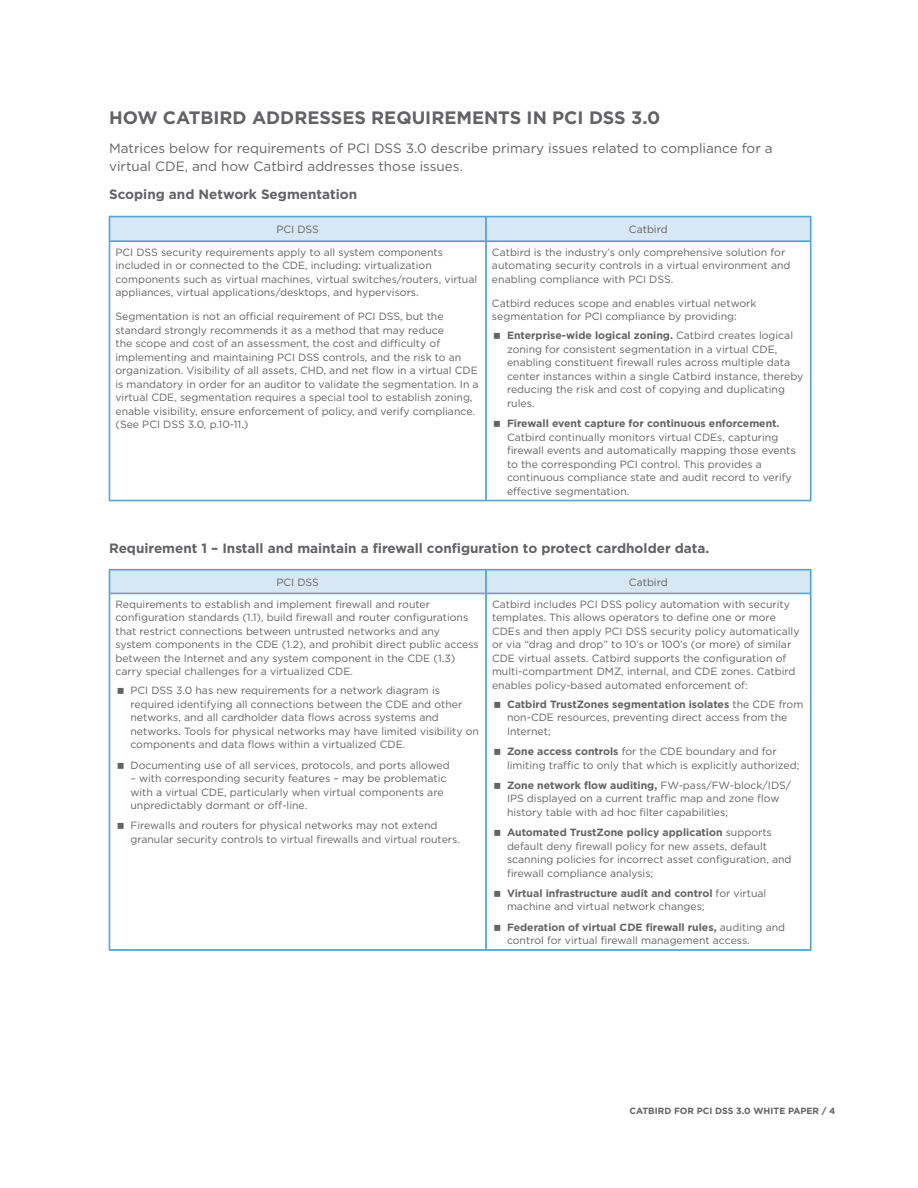
<style>
.page{position:relative;width:918px;height:1188px;background:#fff}
.page>*{position:absolute;margin:0;border:0;box-sizing:border-box;transform-origin:0 0}
.t1{font:700 18px "Gotham";color:#636265}
.t2{font:13.5px/18px "Gotham";color:#636265}
.t3{font:700 13.5px "Gotham";color:#636265}
.t4{font:10.5px/13.5px "Gotham";color:#636265}
.t5{font:700 10.5px "Gotham";color:#636265}
.t6{font:700 9px "Gotham";color:#636265}
.s1{font-weight:700}
</style>
<div class="page">
<svg style="left:109px;top:216px;width:703px;height:25px;background:#cbe1f0"></svg>
<hr style="left:110px;top:241px;width:376px;height:1px;background:#4aa0cf">
<hr style="left:109px;top:241px;width:1px;height:260px;background:#4aa0cf">
<hr style="left:110px;top:242px;width:1px;height:258px;background:#4aa0cf">
<hr style="left:486px;top:241px;width:324px;height:1px;background:#4aa0cf">
<hr style="left:485px;top:242px;width:1px;height:258px;background:#4aa0cf">
<hr style="left:486px;top:242px;width:1px;height:258px;background:#4aa0cf">
<hr style="left:810px;top:242px;width:1px;height:258px;background:#4aa0cf">
<hr style="left:811px;top:241px;width:1px;height:260px;background:#4aa0cf">
<hr style="left:110px;top:500px;width:376px;height:1px;background:#4aa0cf">
<hr style="left:109px;top:501px;width:377px;height:1px;background:#4aa0cf">
<hr style="left:486px;top:500px;width:324px;height:1px;background:#4aa0cf">
<hr style="left:486px;top:501px;width:325px;height:1px;background:#4aa0cf">
<svg style="left:109px;top:569px;width:703px;height:24px;background:#cbe1f0"></svg>
<hr style="left:110px;top:593px;width:376px;height:1px;background:#4aa0cf">
<hr style="left:110px;top:594px;width:376px;height:1px;background:#4aa0cf">
<hr style="left:109px;top:593px;width:1px;height:357px;background:#4aa0cf">
<hr style="left:110px;top:594px;width:1px;height:356px;background:#4aa0cf">
<hr style="left:486px;top:593px;width:324px;height:1px;background:#4aa0cf">
<hr style="left:486px;top:594px;width:324px;height:1px;background:#4aa0cf">
<hr style="left:485px;top:594px;width:1px;height:356px;background:#4aa0cf">
<hr style="left:486px;top:594px;width:1px;height:356px;background:#4aa0cf">
<hr style="left:810px;top:594px;width:1px;height:356px;background:#4aa0cf">
<hr style="left:811px;top:593px;width:1px;height:357px;background:#4aa0cf">
<hr style="left:110px;top:949px;width:376px;height:1px;background:#4aa0cf">
<hr style="left:109px;top:950px;width:377px;height:1px;background:#4aa0cf">
<hr style="left:486px;top:949px;width:324px;height:1px;background:#4aa0cf">
<hr style="left:486px;top:950px;width:325px;height:1px;background:#4aa0cf">
<h1 class="t1" style="left:109px;top:105px;width:553px">HOW CATBIRD ADDRESSES REQUIREMENTS IN PCI DSS 3.0</h1>
<p class="t2" style="left:109px;top:139px;width:665px">Matrices below for requirements of PCI DSS 3.0 describe primary issues related to compliance for a virtual CDE, and how Catbird addresses those issues.</p>
<p class="t3" style="left:109px;top:186px;width:250px">Scoping and Network Segmentation</p>
<p class="t4" style="left:277px;top:222px;width:44px">PCI DSS</p>
<p class="t4" style="left:629px;top:222px;width:40px">Catbird</p>
<p class="t4" style="left:115px;top:245px;width:363px">PCI DSS security requirements apply to all system components included in or connected to the CDE, including: virtualization components such as virtual machines, virtual switches/routers, virtual appliances, virtual applications/desktops, and hypervisors.</p>
<p class="t4" style="left:115px;top:310px;width:365px">Segmentation is not an official requirement of PCI DSS, but the standard strongly recommends it as a method that may reduce<br>the scope and cost of an assessment, the cost and difficulty of implementing and maintaining PCI DSS controls, and the risk to an organization. Visibility of all assets, CHD, and net flow in a virtual CDE is mandatory in order for an auditor to validate the segmentation. In a virtual CDE, segmentation requires a special tool to establish zoning, enable visibility, ensure enforcement of policy, and verify compliance. (See PCI DSS 3.0, p.10-11.)</p>
<p class="t4" style="left:492px;top:245px;width:300px">Catbird is the industry’s only comprehensive solution for automating security controls in a virtual environment and enabling compliance with PCI DSS.</p>
<p class="t4" style="left:492px;top:296px;width:266px">Catbird reduces scope and enables virtual network segmentation for PCI compliance by providing:</p>
<p class="t4" style="left:507px;top:329px;width:298px"><span class="s1">Enterprise-wide logical zoning.</span> Catbird creates logical zoning for consistent segmentation in a virtual CDE, enabling constituent firewall rules across multiple data center instances within a single Catbird instance, thereby reducing the risk and cost of copying and duplicating rules.</p>
<p class="t5" style="left:507px;top:416px;width:274px">Firewall event capture for continuous enforcement.</p>
<p class="t4" style="left:507px;top:430px;width:290px">Catbird continually monitors virtual CDEs, capturing firewall events and automatically mapping those events to the corresponding PCI control. This provides a continuous compliance state and audit record to verify effective segmentation.</p>
<p class="t3" style="left:109px;top:539px;width:602px">Requirement 1 – Install and maintain a firewall configuration to protect cardholder data.</p>
<p class="t4" style="left:277px;top:575px;width:44px">PCI DSS</p>
<p class="t4" style="left:629px;top:575px;width:40px">Catbird</p>
<p class="t4" style="left:115px;top:597px;width:365px">Requirements to establish and implement firewall and router configuration standards (1.1), build firewall and router configurations that restrict connections between untrusted networks and any system components in the CDE (1.2), and prohibit direct public access between the Internet and any system component in the CDE (1.3) carry special challenges for a virtualized CDE.</p>
<p class="t4" style="left:130px;top:684px;width:350px">PCI DSS 3.0 has new requirements for a network diagram is required identifying all connections between the CDE and other networks, and all cardholder data flows across systems and networks. Tools for physical networks may have limited visibility on components and data flows within a virtualized CDE.</p>
<p class="t4" style="left:130px;top:758px;width:321px">Documenting use of all services, protocols, and ports allowed</p>
<p class="t4" style="left:130px;top:771px;width:318px">– with corresponding security features – may be problematic with a virtual CDE, particularly when virtual components are unpredictably dormant or off-line.</p>
<p class="t4" style="left:130px;top:819px;width:331px">Firewalls and routers for physical networks may not extend granular security controls to virtual firewalls and virtual routers.</p>
<p class="t4" style="left:492px;top:597px;width:309px">Catbird includes PCI DSS policy automation with security templates. This allows operators to define one or more CDEs and then apply PCI DSS security policy automatically or via “drag and drop” to 10’s or 100’s (or more) of similar CDE virtual assets. Catbird supports the configuration of multi-compartment DMZ, internal, and CDE zones. Catbird enables policy-based automated enforcement of:</p>
<p class="t4" style="left:507px;top:697px;width:298px"><span class="s1">Catbird TrustZones segmentation isolates</span> the CDE from non-CDE resources, preventing direct access from the<br>Internet;</p>
<p class="t4" style="left:507px;top:744px;width:294px"><span class="s1">Zone access controls</span> for the CDE boundary and for limiting traffic to only that which is explicitly authorized;</p>
<p class="t4" style="left:507px;top:778px;width:286px"><span class="s1">Zone network flow auditing,</span> FW-pass/FW-block/IDS/<br>IPS displayed on a current traffic map and zone flow history table with ad hoc filter capabilities;</p>
<p class="t4" style="left:507px;top:825px;width:286px"><span class="s1">Automated TrustZone policy application</span> supports default deny firewall policy for new assets, default scanning policies for incorrect asset configuration, and firewall compliance analysis;</p>
<p class="t4" style="left:507px;top:886px;width:261px"><span class="s1">Virtual infrastructure audit and control</span> for virtual machine and virtual network changes;</p>
<p class="t4" style="left:507px;top:920px;width:280px"><span class="s1">Federation of virtual CDE firewall rules,</span> auditing and control for virtual firewall management access.</p>
<p class="t6" style="left:630px;top:1105px;width:207px">CATBIRD FOR PCI DSS 3.0 WHITE PAPER / 4</p>
</div>
